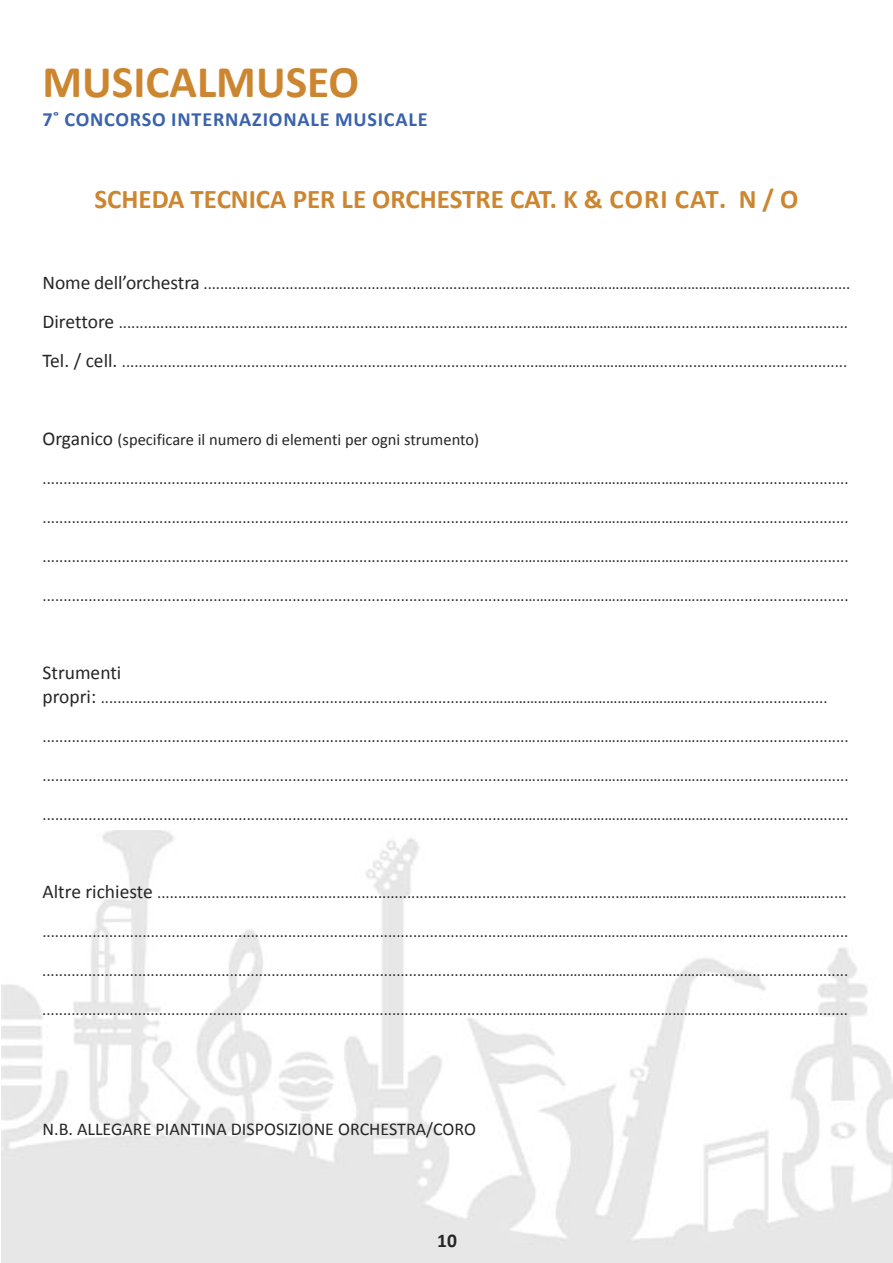
<style>
.page{position:relative;width:893px;height:1263px;background:#fff}
.page>*{position:absolute;margin:0;border:0;box-sizing:border-box;transform-origin:0 0}
.t1{font:700 45.45px "Calibri";color:#cd8630}
.t2{font:700 27px "Calibri";color:#cd8630}
.t3{font:700 20.25px "Calibri";letter-spacing:.04em;color:#3a63ac}
.t4{font:19.5px "Calibri";color:#272627}
.t5{font:700 19.5px "Calibri";color:#272627}
.t6{font:18px "Calibri";color:#272627}
.t7{font:16.5px "Calibri";color:#272627}
.s1{font-size:19.5px}
</style>
<div class="page">
<img style="left:2px;top:830px;width:890px;height:433px">
<h1 class="t1" style="left:43px;top:53px;width:318px">MUSICALMUSEO</h1>
<p class="t3" style="left:43px;top:107px;width:387px">7˚ CONCORSO INTERNAZIONALE MUSICALE</p>
<h2 class="t2" style="left:94px;top:182px;width:706px">SCHEDA TECNICA PER LE ORCHESTRE CAT. K &amp; CORI CAT. N / O</h2>
<p class="t7" style="left:43px;top:273px;width:809px"><span class="s1">Nome dell’orchestra</span> .....................................................................................……………………………………………..........................</p>
<p class="t7" style="left:43px;top:312px;width:807px"><span class="s1">Direttore</span> ...................................................................................................……………………………..............................................</p>
<p class="t7" style="left:43px;top:351px;width:806px"><span class="s1">Tel. / cell.</span> ...................................................................................................…………………………….............................................</p>
<p class="t7" style="left:43px;top:429px;width:438px"><span class="s1">Organico</span> (specificare il numero di elementi per ogni strumento)</p>
<p class="t7" style="left:43px;top:468px;width:807px">.................................................................................................................……………………………………………..................................</p>
<p class="t7" style="left:43px;top:507px;width:807px">.................................................................................................................……………………………………………..................................</p>
<p class="t7" style="left:43px;top:546px;width:807px">.................................................................................................................……………………………………………..................................</p>
<p class="t7" style="left:43px;top:585px;width:807px">.................................................................................................................……………………………………………..................................</p>
<p class="t4" style="left:43px;top:661px;width:80px">Strumenti</p>
<p class="t7" style="left:43px;top:687px;width:786px"><span class="s1">propri:</span> ..............................................................................................……………………………………………..................................</p>
<p class="t7" style="left:43px;top:726px;width:807px">.................................................................................................................……………………………………………..................................</p>
<p class="t7" style="left:43px;top:765px;width:807px">.................................................................................................................……………………………………………..................................</p>
<p class="t7" style="left:43px;top:804px;width:807px">.................................................................................................................……………………………………………..................................</p>
<p class="t7" style="left:43px;top:882px;width:805px"><span class="s1">Altre richieste</span> .................................................................................................................……………………………………………......</p>
<p class="t7" style="left:42px;top:921px;width:807px">.................................................................................................................……………………………………………..................................</p>
<p class="t7" style="left:42px;top:960px;width:807px">.................................................................................................................……………………………………………..................................</p>
<p class="t7" style="left:42px;top:999px;width:807px">.................................................................................................................……………………………………………..................................</p>
<p class="t6" style="left:43px;top:1118px;width:435px">N.B. ALLEGARE PIANTINA DISPOSIZIONE ORCHESTRA/CORO</p>
<p class="t5" style="left:437px;top:1228px;width:21px">10</p>
</div>
